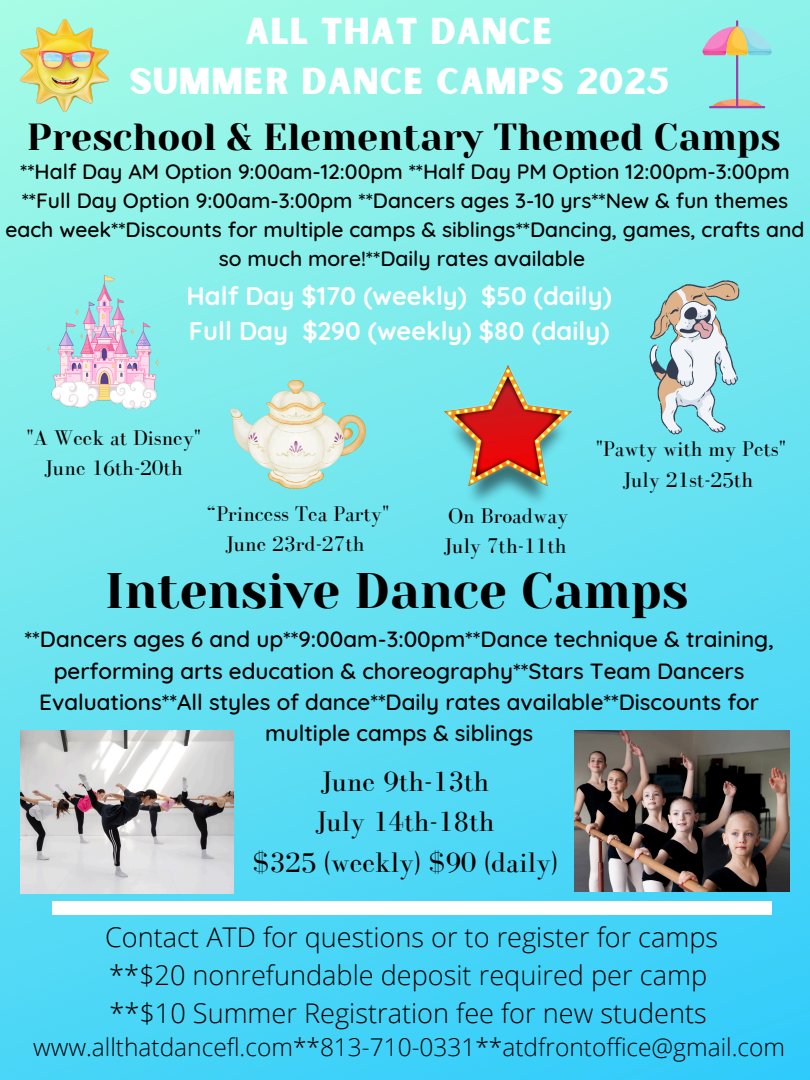
<style>
.page{position:relative;width:810px;height:1080px;background:#fff}
.page>*{position:absolute;margin:0;border:0;box-sizing:border-box;transform-origin:0 0}
.t1{font:49.75px "Yeseva One";color:#000}
.t2{font:37.62px "Yeseva One";color:#000}
.t3{font:35.81px/50.1px "Sunborn Sans One";letter-spacing:.025em;color:#fff;text-align:center}
.t4{font:29.12px/40.5px "Bodoni FLF";color:#000;text-align:center}
.t5{font:300 27.12px/38px "Open Sans";color:#000}
.t6{font:700 25.5px/35.6px "Quicksand";color:#fff}
.t7{font:300 24.5px "Open Sans";color:#000}
.t8{font:500 22.44px/31.4px "Quicksand";color:#000;text-align:center}
.t9{font:21.81px "Bodoni FLF";color:#000}
.t10{font:500 21.12px/28.8px "Quicksand";color:#000;text-align:center}
</style>
<div class="page">
<img style="left:0;top:0;width:810px;height:1080px">
<div style="left:52px;top:902px;width:720px;height:13px;background:#fff"></div>
<img style="left:20px;top:19px;width:89px;height:92px">
<svg style="left:711px;top:99px;width:52px;height:7px"></svg>
<hr style="left:709px;top:106px;width:56px;height:2px;background:#9c40a6">
<hr style="left:736px;top:20px;width:2px;height:88px;background:#9c40a6">
<svg style="left:702px;top:26px;width:71px;height:29px"></svg>
<img style="left:48px;top:275px;width:111px;height:133px">
<img style="left:231px;top:381px;width:134px;height:107px">
<img style="left:445px;top:365px;width:127px;height:142px">
<svg style="left:649px;top:280px;width:91px;height:155px"></svg>
<img style="left:20px;top:731px;width:213px;height:163px">
<img style="left:574px;top:731px;width:216px;height:161px">
<p class="t3" style="left:129px;top:9px;width:541px">ALL THAT DANCE<br>SUMMER DANCE CAMPS 2025</p>
<p class="t2" style="left:27px;top:116px;width:755px">Preschool &amp; Elementary Themed Camps</p>
<h2 class="t10" style="left:20px;top:157px;width:771px">**Half Day AM Option 9:00am-12:00pm **Half Day PM Option 12:00pm-3:00pm</h2>
<h2 class="t10" style="left:5px;top:186px;width:801px">**Full Day Option 9:00am-3:00pm **Dancers ages 3-10 yrs**New &amp; fun themes each week**Discounts for multiple camps &amp; siblings**Dancing, games, crafts and so much more!**Daily rates available</h2>
<p class="t6" style="left:187px;top:277px;width:427px">Half Day $170 (weekly) $50 (daily)<br>Full Day $290 (weekly) $80 (daily)</p>
<p class="t9" style="left:26px;top:426px;width:176px">"A Week at Disney"</p>
<p class="t9" style="left:45px;top:456px;width:140px">June 16th-20th</p>
<p class="t9" style="left:207px;top:502px;width:184px">“Princess Tea Party"</p>
<h5 class="t9" style="left:225px;top:532px;width:141px">June 23rd-27th</h5>
<p class="t9" style="left:448px;top:504px;width:122px">On Broadway</p>
<p class="t9" style="left:444px;top:534px;width:124px">July 7th-11th</p>
<p class="t9" style="left:596px;top:437px;width:191px">"Pawty with my Pets"</p>
<p class="t9" style="left:623px;top:467px;width:132px">July 21st-25th</p>
<p class="t1" style="left:105px;top:562px;width:585px">Intensive Dance Camps</p>
<p class="t8" style="left:25px;top:623px;width:751px">**Dancers ages 6 and up**9:00am-3:00pm**Dance technique &amp; training, performing arts education &amp; choreography**Stars Team Dancers Evaluations**All styles of dance**Daily rates available**Discounts for multiple camps &amp; siblings</p>
<p class="t4" style="left:252px;top:761px;width:307px">June 9th-13th<br>July 14th-18th<br>$325 (weekly) $90 (daily)</p>
<p class="t5" style="left:105px;top:917px;width:615px">Contact ATD for questions or to register for camps **$20 nonrefundable deposit required per camp **$10 Summer Registration fee for new students</p>
<p class="t7" style="left:33px;top:1030px;width:754px">www.allthatdancefl.com**813-710-0331**atdfrontoffice@gmail.com</p>
</div>
